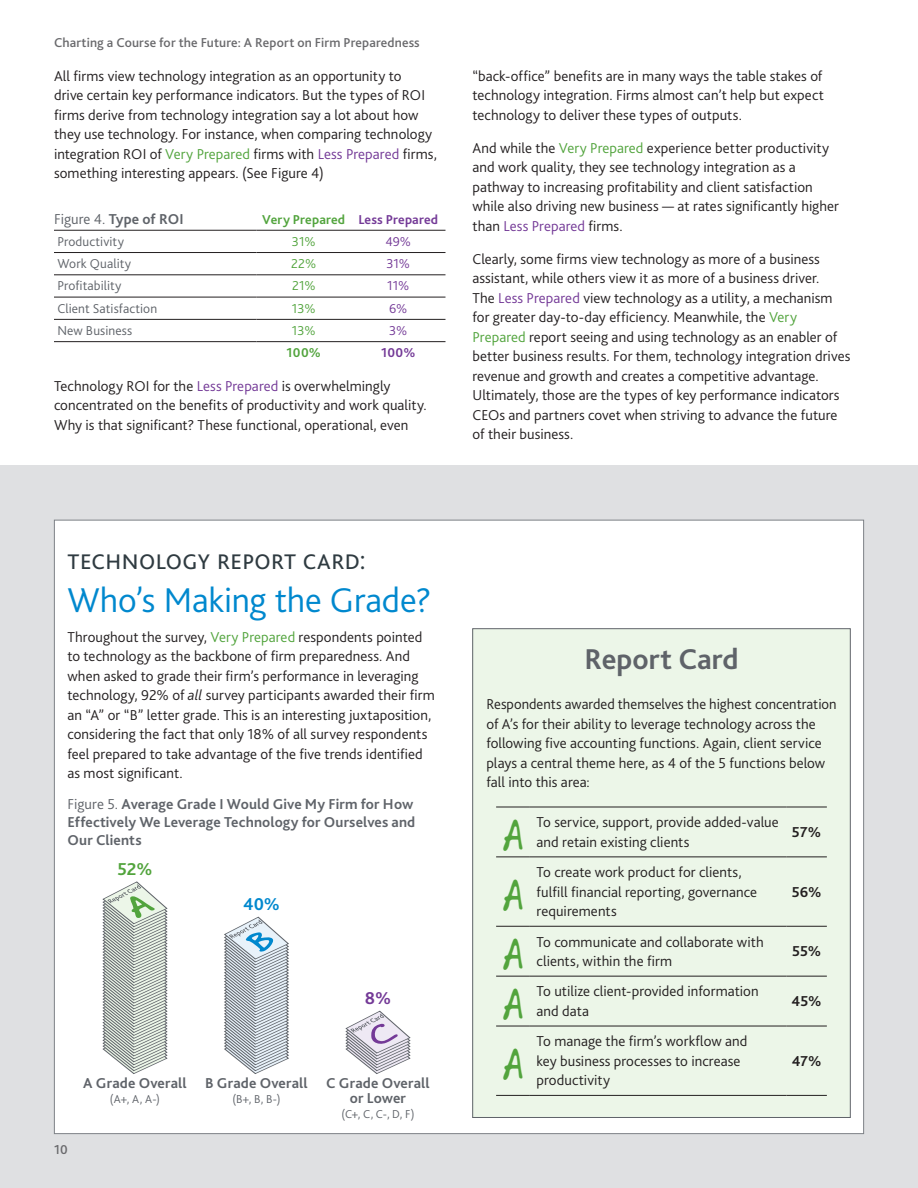
<style>
.page{position:relative;width:918px;height:1188px;background:#fff}
.page>*{position:absolute;margin:0;border:0;box-sizing:border-box;transform-origin:0 0}
.Body_Text{font:43.5px "Felt Tip Roman";color:#52a43d}
.Expert{font:300 36px "Bliss 2";letter-spacing:-.005em;color:#0088ce}
.Expert_Spotlight{font:300 30px "Bliss 2";letter-spacing:.005em;color:#2f3b41}
.Body_Text-2{font:700 30px "Bliss 2";color:#5f6369}
.Body_Text-3{font:700 18px "Bliss 2";color:#52a43d}
.Body_Text-4{font:700 18px "Bliss 2";color:#0088ce}
.Body_Text-5{font:700 18px "Bliss 2";color:#743a97}
.t1{font:300 15px/19.5px "Bliss 2";color:#231f20}
.Figure_Heading{font:700 15px/18px "Bliss 2";letter-spacing:.01em;color:#5f6369}
.Body_Text-6{font:700 15px/15px "Bliss 2";letter-spacing:.01em;color:#5f6369;text-align:center}
.t2{font:700 15px "Bliss 2";letter-spacing:.005em;color:#231f20}
.t3{font:300 13.5px "Bliss 2";letter-spacing:.005em;color:#5f6369}
.t4{font:500 13.5px "Bliss 2";letter-spacing:.01em;color:#69696c}
.t5{font:700 13.5px "Bliss 2";letter-spacing:.015em;color:#52a43d}
.t6{font:700 13.5px "Bliss 2";letter-spacing:.01em;color:#743a97}
.t7{font:300 13.5px "Bliss 2";color:#52a43d}
.t8{font:300 13.5px "Bliss 2";color:#743a97}
.Body_Text-7{font:300 12px "Bliss 2";color:#5f6369}
.s1{color:#52a43d}
.s2{color:#743a97}
.s3{font-weight:300}
.s4{font-style:italic}
</style>
<div class="page">
<hr style="left:54px;top:230px;width:202px;height:1px;background:#231f20">
<hr style="left:256px;top:230px;width:95px;height:1px;background:#231f20">
<hr style="left:351px;top:230px;width:95px;height:1px;background:#231f20">
<hr style="left:54px;top:252px;width:202px;height:1px;background:#231f20">
<hr style="left:256px;top:252px;width:95px;height:1px;background:#231f20">
<hr style="left:351px;top:252px;width:95px;height:1px;background:#231f20">
<hr style="left:54px;top:274px;width:202px;height:1px;background:#231f20">
<hr style="left:256px;top:274px;width:95px;height:1px;background:#231f20">
<hr style="left:351px;top:274px;width:95px;height:1px;background:#231f20">
<hr style="left:54px;top:297px;width:202px;height:1px;background:#231f20">
<hr style="left:256px;top:297px;width:95px;height:1px;background:#231f20">
<hr style="left:351px;top:297px;width:95px;height:1px;background:#231f20">
<hr style="left:54px;top:319px;width:202px;height:1px;background:#231f20">
<hr style="left:256px;top:319px;width:95px;height:1px;background:#231f20">
<hr style="left:351px;top:319px;width:95px;height:1px;background:#231f20">
<hr style="left:54px;top:341px;width:202px;height:1px;background:#231f20">
<hr style="left:256px;top:341px;width:95px;height:1px;background:#231f20">
<hr style="left:351px;top:341px;width:95px;height:1px;background:#231f20">
<div style="left:0;top:466px;width:918px;height:722px;background:#dfe0e2"></div>
<div style="left:54px;top:520px;width:810px;height:614px;background:#fff;border:1px solid #7e8287"></div>
<div style="left:473px;top:629px;width:377px;height:488px;background:#ecf6e8"></div>
<hr style="left:496px;top:807px;width:34px;height:1px;background:#231f20">
<hr style="left:530px;top:807px;width:256px;height:1px;background:#231f20">
<hr style="left:786px;top:807px;width:41px;height:1px;background:#231f20">
<hr style="left:496px;top:857px;width:34px;height:1px;background:#231f20">
<hr style="left:530px;top:857px;width:256px;height:1px;background:#231f20">
<hr style="left:786px;top:857px;width:41px;height:1px;background:#231f20">
<hr style="left:496px;top:926px;width:34px;height:1px;background:#231f20">
<hr style="left:530px;top:926px;width:256px;height:1px;background:#231f20">
<hr style="left:786px;top:926px;width:41px;height:1px;background:#231f20">
<hr style="left:496px;top:976px;width:34px;height:1px;background:#231f20">
<hr style="left:530px;top:976px;width:256px;height:1px;background:#231f20">
<hr style="left:786px;top:976px;width:41px;height:1px;background:#231f20">
<hr style="left:496px;top:1026px;width:34px;height:1px;background:#231f20">
<hr style="left:530px;top:1026px;width:256px;height:1px;background:#231f20">
<hr style="left:786px;top:1026px;width:41px;height:1px;background:#231f20">
<hr style="left:496px;top:1095px;width:34px;height:1px;background:#231f20">
<hr style="left:530px;top:1095px;width:256px;height:1px;background:#231f20">
<hr style="left:786px;top:1095px;width:41px;height:1px;background:#231f20">
<svg style="left:345px;top:1010px;width:66px;height:64px"></svg>
<svg style="left:224px;top:916px;width:65px;height:158px;background:#bec7ce"></svg>
<svg style="left:102px;top:881px;width:66px;height:193px;background:#c1c9c1"></svg>
<p class="t4" style="left:54px;top:34px;width:367px">Charting a Course for the Future: A Report on Firm Preparedness</p>
<p class="t1" style="left:54px;top:66px;width:384px">All firms view technology integration as an opportunity to<br>drive certain key performance indicators. But the types of ROI firms derive from technology integration say a lot about how they use technology. For instance, when comparing technology integration ROI of <span class="s1">Very Prepared</span> firms with <span class="s2">Less Prepared</span> firms, something interesting appears. (See Figure 4)</p>
<p class="Figure_Heading" style="left:54px;top:210px;width:131px"><span class="s3">Figure 4.</span> Type of ROI</p>
<p class="t5" style="left:262px;top:211px;width:84px">Very Prepared</p>
<p class="t6" style="left:358px;top:211px;width:81px">Less Prepared</p>
<p class="t3" style="left:57px;top:233px;width:67px">Productivity</p>
<p class="t7" style="left:292px;top:233px;width:25px">31%</p>
<p class="t8" style="left:385px;top:233px;width:27px">49%</p>
<p class="t3" style="left:57px;top:255px;width:75px">Work Quality</p>
<p class="t7" style="left:291px;top:255px;width:27px">22%</p>
<p class="t8" style="left:386px;top:255px;width:25px">31%</p>
<p class="t3" style="left:57px;top:277px;width:65px">Profitability</p>
<p class="t7" style="left:292px;top:277px;width:25px">21%</p>
<p class="t8" style="left:387px;top:277px;width:23px">11%</p>
<p class="t3" style="left:57px;top:300px;width:101px">Client Satisfaction</p>
<p class="t7" style="left:292px;top:300px;width:25px">13%</p>
<p class="t8" style="left:389px;top:300px;width:20px">6%</p>
<p class="t3" style="left:57px;top:322px;width:76px">New Business</p>
<p class="t7" style="left:292px;top:322px;width:25px">13%</p>
<p class="t8" style="left:389px;top:322px;width:20px">3%</p>
<p class="t5" style="left:287px;top:344px;width:36px">100%</p>
<p class="t6" style="left:381px;top:344px;width:36px">100%</p>
<p class="t1" style="left:54px;top:376px;width:374px">Technology ROI for the <span class="s2">Less Prepared</span> is overwhelmingly concentrated on the benefits of productivity and work quality.<br>Why is that significant? These functional, operational, even</p>
<p class="t1" style="left:472px;top:66px;width:353px;text-align:justify">“back-office” benefits are in many ways the table stakes of technology integration. Firms almost can’t help but expect technology to deliver these types of outputs.</p>
<p class="t1" style="left:472px;top:138px;width:368px">And while the <span class="s1">Very Prepared</span> experience better productivity and work quality, they see technology integration as a pathway to increasing profitability and client satisfaction while also driving new business — at rates significantly higher than <span class="s2">Less Prepared</span> firms.</p>
<p class="t1" style="left:472px;top:249px;width:379px">Clearly, some firms view technology as more of a business assistant, while others view it as more of a business driver.<br>The <span class="s2">Less Prepared</span> view technology as a utility, a mechanism for greater day-to-day efficiency. Meanwhile, the <span class="s1">Very Prepared</span> report seeing and using technology as an enabler of better business results. For them, technology integration drives revenue and growth and creates a competitive advantage.<br>Ultimately, those are the types of key performance indicators CEOs and partners covet when striving to advance the future of their business.</p>
<p class="Expert_Spotlight" style="left:68px;top:541px;width:300px">technology report card:</p>
<p class="Expert" style="left:68px;top:578px;width:366px">Who’s Making the Grade?</p>
<p class="t1" style="left:68px;top:627px;width:369px">Throughout the survey, <span class="s1">Very Prepared</span> respondents pointed to technology as the backbone of firm preparedness. And when asked to grade their firm’s performance in leveraging technology, 92% of <span class="s4">all</span> survey participants awarded their firm an “A” or “B” letter grade. This is an interesting juxtaposition, considering the fact that only 18% of all survey respondents feel prepared to take advantage of the five trends identified as most significant.</p>
<p class="Figure_Heading" style="left:68px;top:795px;width:349px"><span class="s3">Figure 5.</span> Average Grade I Would Give My Firm for How<br>Effectively We Leverage Technology for Ourselves and<br>Our Clients</p>
<p class="Body_Text-3" style="left:117px;top:858px;width:37px">52%</p>
<p class="Body_Text-4" style="left:243px;top:893px;width:38px">40%</p>
<p class="Body_Text-5" style="left:365px;top:987px;width:28px">8%</p>
<p class="t4" style="left:54px;top:1141px;width:15px">10</p>
<p class="Body_Text-6" style="left:83px;top:1075px;width:105px">A Grade Overall</p>
<p class="Body_Text-7" style="left:110px;top:1091px;width:52px">(A+, A, A-)</p>
<p class="Body_Text-6" style="left:205px;top:1075px;width:104px">B Grade Overall</p>
<p class="Body_Text-7" style="left:232px;top:1091px;width:50px">(B+, B, B-)</p>
<p class="Body_Text-6" style="left:326px;top:1075px;width:105px">C Grade Overall or Lower</p>
<p class="Body_Text-7" style="left:341px;top:1106px;width:75px">(C+, C, C-, D, F)</p>
<p class="Body_Text-2" style="left:585px;top:641px;width:155px">Report Card</p>
<p class="t1" style="left:486px;top:694px;width:352px">Respondents awarded themselves the highest concentration of A’s for their ability to leverage technology across the following five accounting functions. Again, client service plays a central theme here, as 4 of the 5 functions below fall into this area:</p>
<p class="Body_Text" style="left:502px;top:805px;width:23px">A</p>
<p class="t1" style="left:537px;top:812px;width:244px">To service, support, provide added-value and retain existing clients</p>
<p class="t2" style="left:792px;top:823px;width:31px">57%</p>
<p class="Body_Text" style="left:502px;top:864px;width:23px">A</p>
<p class="t1" style="left:537px;top:862px;width:222px">To create work product for clients, fulfill financial reporting, governance requirements</p>
<p class="t2" style="left:792px;top:882px;width:31px">56%</p>
<p class="Body_Text" style="left:502px;top:924px;width:23px">A</p>
<p class="t1" style="left:537px;top:931px;width:229px">To communicate and collaborate with clients, within the firm</p>
<p class="t2" style="left:792px;top:942px;width:31px">55%</p>
<p class="Body_Text" style="left:502px;top:974px;width:23px">A</p>
<p class="t1" style="left:537px;top:981px;width:224px">To utilize client-provided information and data</p>
<p class="t2" style="left:792px;top:992px;width:32px">45%</p>
<p class="Body_Text" style="left:502px;top:1033px;width:23px">A</p>
<p class="t1" style="left:537px;top:1031px;width:212px">To manage the firm’s workflow and key business processes to increase productivity</p>
<p class="t2" style="left:792px;top:1051px;width:31px">47%</p>
</div>
